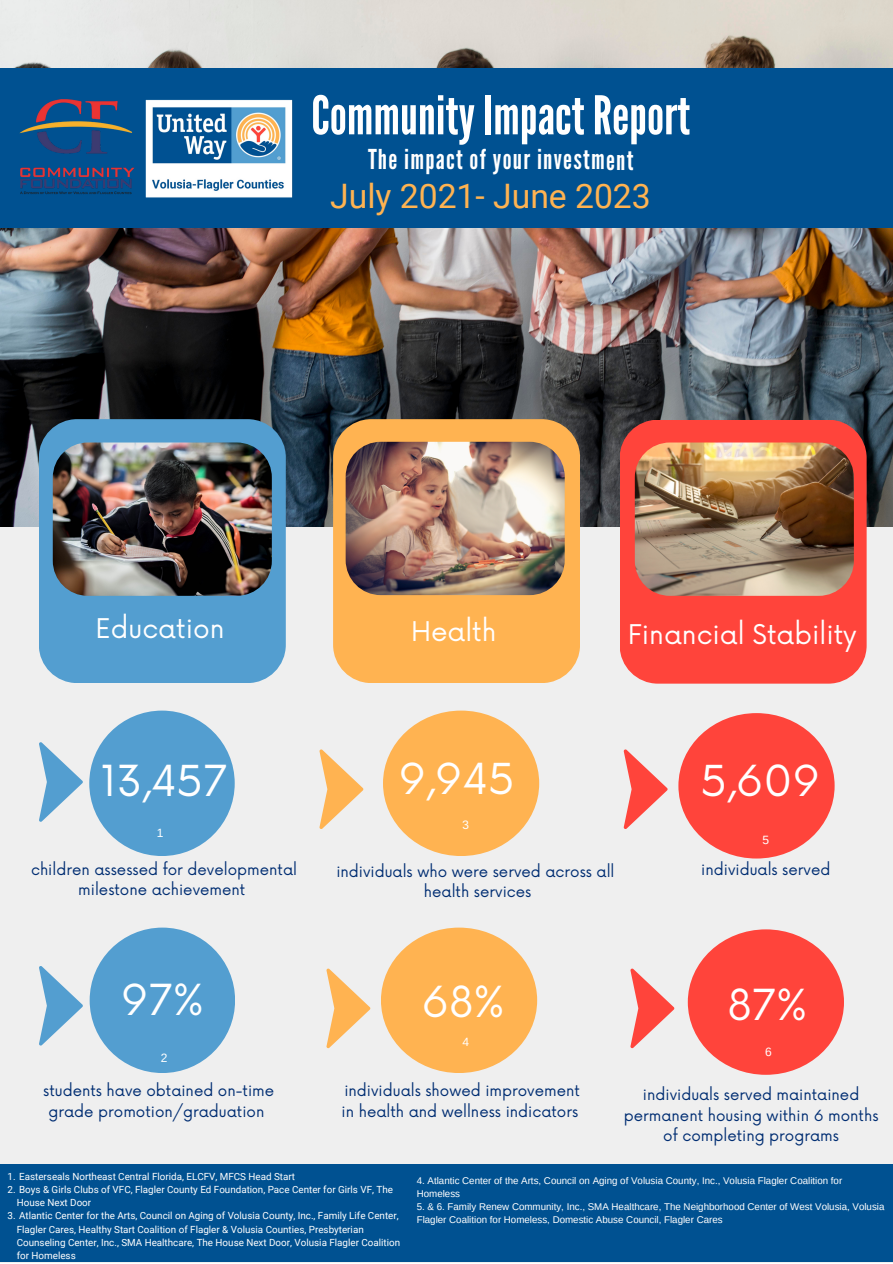
<style>
.page{position:relative;width:893px;height:1264px;background:#fff}
.page>*{position:absolute;margin:0;border:0;box-sizing:border-box;transform-origin:0 0}
.t1{font:53.25px "League Gothic";color:#fff}
.t2{font:41.7px "Now";color:#fff}
.t3{font:33.75px "Roboto";color:#ffb351}
.t4{font:27.45px "League Gothic";letter-spacing:.045em;color:#fff}
.t5{font:26.4px "Now";color:#fff}
.t6{font:15px/20.2px "Now";color:#002d72;text-align:center}
.t7{font:12px "Arimo";color:#fff}
.t8{font:9.9px/13.2px "Roboto";color:#fff}
.t9{font:9.75px/13px "Arimo";color:#fff}
</style>
<div class="page">
<div style="left:0;top:0;width:892px;height:1262px;background:#efefef"></div>
<img style="left:0;top:0;width:892px;height:526px">
<div style="left:333px;top:419px;width:247px;height:264px;background:#ffb351;border-radius:38px"></div>
<div style="left:619px;top:420px;width:247px;height:263px;background:#ff443b;border-radius:38px"></div>
<div style="left:39px;top:419px;width:247px;height:264px;background:#539ed0;border-radius:38px"></div>
<div style="left:0;top:1164px;width:892px;height:98px;background:#005191"></div>
<img style="left:53px;top:442px;width:219px;height:154px;border-radius:35px">
<img style="left:345px;top:442px;width:219px;height:153px;border-radius:35px">
<img style="left:634px;top:442px;width:219px;height:154px;border-radius:35px">
<svg style="left:39px;top:742px;width:44px;height:79px"></svg>
<div style="left:89px;top:710px;width:146px;height:146px;background:#539ed0;border-radius:50%"></div>
<div style="left:0;top:68px;width:892px;height:160px;background:#005191"></div>
<div style="left:383px;top:710px;width:156px;height:146px;background:#ffb351;border-radius:50%"></div>
<div style="left:678px;top:713px;width:156px;height:145px;background:#ff443b;border-radius:50%"></div>
<svg style="left:39px;top:966px;width:44px;height:79px"></svg>
<div style="left:90px;top:927px;width:145px;height:146px;background:#539ed0;border-radius:50%"></div>
<div style="left:381px;top:927px;width:156px;height:146px;background:#ffb351;border-radius:50%"></div>
<div style="left:687px;top:929px;width:156px;height:145px;background:#ff443b;border-radius:50%"></div>
<svg style="left:319px;top:749px;width:44px;height:80px"></svg>
<svg style="left:326px;top:968px;width:44px;height:80px"></svg>
<svg style="left:623px;top:749px;width:44px;height:80px"></svg>
<svg style="left:630px;top:968px;width:44px;height:80px"></svg>
<img style="left:19px;top:99px;width:274px;height:99px">
<p class="t1" style="left:311px;top:84px;width:380px">CommunityImpactReport</p>
<p class="t3" style="left:330px;top:176px;width:322px">July 2021- June 2023</p>
<p class="t4" style="left:368px;top:143px;width:267px">The impact of your investment</p>
<p class="t5" style="left:96px;top:613px;width:130px">Education</p>
<p class="t5" style="left:411px;top:616px;width:87px">Health</p>
<p class="t5" style="left:628px;top:620px;width:230px">Financial Stability</p>
<p class="t2" style="left:101px;top:757px;width:128px">13,457</p>
<p class="t2" style="left:398px;top:755px;width:118px">9,945</p>
<p class="t2" style="left:701px;top:757px;width:121px">5,609</p>
<p class="t7" style="left:157px;top:826px;width:8px">1</p>
<p class="t7" style="left:762px;top:833px;width:8px">5</p>
<p class="t6" style="left:31px;top:860px;width:267px">children assessed for developmental milestone achievement</p>
<p class="t6" style="left:336px;top:862px;width:279px">individuals who were served across all health services</p>
<p class="t6" style="left:701px;top:860px;width:131px">individuals served</p>
<p class="t2" style="left:121px;top:976px;width:85px">97%</p>
<p class="t2" style="left:421px;top:978px;width:85px">68%</p>
<p class="t2" style="left:727px;top:981px;width:81px">87%</p>
<p class="t7" style="left:161px;top:1050px;width:8px">2</p>
<p class="t7" style="left:462px;top:1035px;width:8px">4</p>
<p class="t7" style="left:765px;top:1045px;width:8px">6</p>
<p class="t6" style="left:43px;top:1081px;width:232px">students have obtained on-time grade promotion/graduation</p>
<p class="t6" style="left:341px;top:1081px;width:240px;text-align:left">individuals showed improvement in health and wellness indicators</p>
<p class="t6" style="left:623px;top:1085px;width:256px">individuals served maintained permanent housing within 6 months of completing programs</p>
<p class="t8" style="left:8px;top:1170px;width:289px">1. Easterseals Northeast Central Florida, ELCFV, MFCS Head Start</p>
<p class="t8" style="left:17px;top:1183px;width:378px;text-indent:-9px">2. Boys &amp; Girls Clubs of VFC, Flagler County Ed Foundation, Pace Center for Girls VF, The<br>House Next Door</p>
<p class="t8" style="left:17px;top:1209px;width:385px;text-indent:-9px">3. Atlantic Center for the Arts, Council on Aging of Volusia County, Inc., Family Life Center, Flagler Cares, Healthy Start Coalition of Flagler &amp; Volusia Counties, Presbyterian Counseling Center, Inc., SMA Healthcare, The House Next Door, Volusia Flagler Coalition for Homeless</p>
<p class="t9" style="left:417px;top:1173px;width:427px">4. Atlantic Center of the Arts, Council on Aging of Volusia County, Inc., Volusia Flagler Coalition for<br>Homeless</p>
<p class="t9" style="left:417px;top:1199px;width:469px">5. &amp; 6. Family Renew Community, Inc., SMA Healthcare, The Neighborhood Center of West Volusia, Volusia<br>Flagler Coalition for Homeless, Domestic Abuse Council, Flagler Cares</p>
</div>
